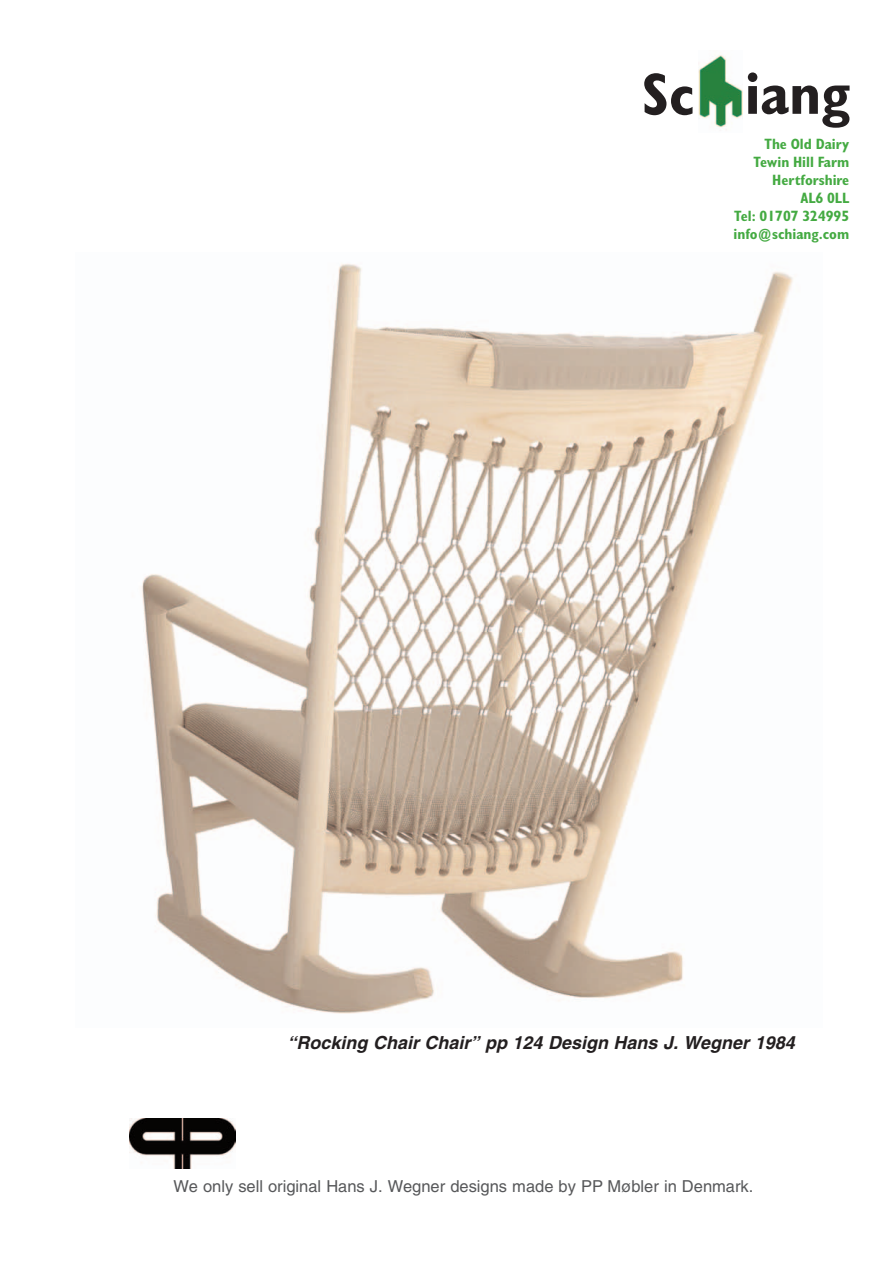
<style>
.page{position:relative;width:893px;height:1263px;background:#fff}
.page>*{position:absolute;margin:0;border:0;box-sizing:border-box;transform-origin:0 0}
.t1{font:700 condensed 60px "Gill Sans";color:#231f20}
.t2{font:italic 700 18px "Helvetica";color:#231f20}
.t3{font:16.5px "Helvetica";color:#57585a}
.t4{font:700 condensed 15px/18px "Gill Sans";color:#44aa42;text-align:right}
</style>
<div class="page">
<img style="left:141px;top:264px;width:652px;height:750px">
<img style="left:698px;top:55px;width:45px;height:73px">
<img style="left:129px;top:1118px;width:106px;height:50px">
<h1 class="t1" style="left:642px;top:58px;width:209px">Sc iang</h1>
<p class="t4" style="left:733px;top:135px;width:117px">The Old Dairy<br>Tewin Hill Farm<br>Hertforshire<br>AL6 0LL<br>Tel: 01707 324995 info@schiang.com</p>
<p class="t2" style="left:287px;top:1035px;width:509px">“Rocking Chair Chair” pp 124 Design Hans J. Wegner 1984</p>
<p class="t3" style="left:174px;top:1180px;width:581px">We only sell original Hans J. Wegner designs made by PP Møbler in Denmark.</p>
</div>
